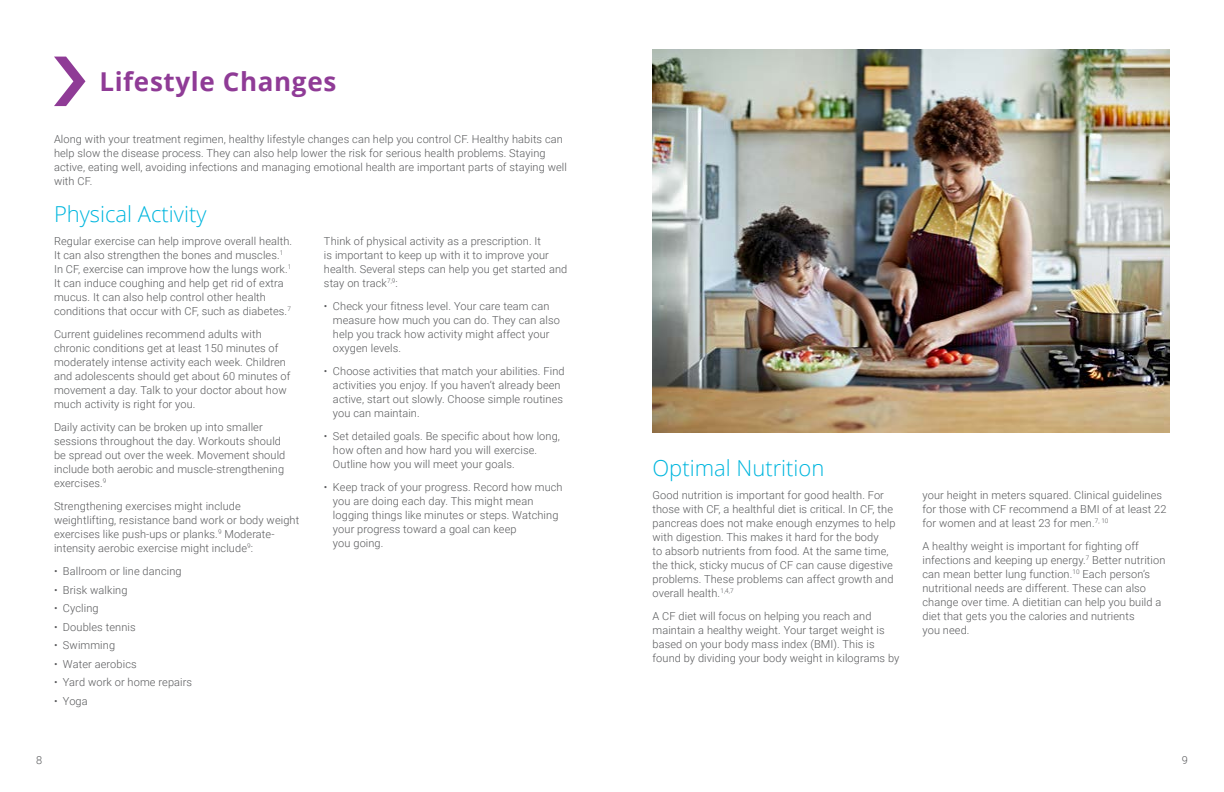
<style>
.page{position:relative;width:1224px;height:792px;background:#fff}
.page>*{position:absolute;margin:0;border:0;box-sizing:border-box;transform-origin:0 0}
.t1{font:700 26px "Open Sans";letter-spacing:.025em;color:#8f3b96}
.t2{font:300 22px "Open Sans";color:#00b6de}
.t3{font:300 11px/14px "Roboto";letter-spacing:.01em;color:#58595b}
</style>
<div class="page">
<svg style="left:54px;top:57px;width:31px;height:49px"></svg>
<img style="left:652px;top:50px;width:518px;height:383px">
<h1 class="t1" style="left:99px;top:63px;width:238px">Lifestyle Changes</h1>
<p class="t3" style="left:54px;top:131px;width:515px">Along with your treatment regimen, healthy lifestyle changes can help you control CF. Healthy habits can help slow the disease process. They can also help lower the risk for serious health problems. Staying active, eating well, avoiding infections and managing emotional health are important parts of staying well with CF.</p>
<h2 class="t2" style="left:54px;top:199px;width:154px">Physical Activity</h2>
<p class="t3" style="left:54px;top:234px;width:240px">Regular exercise can help improve overall health.<br>It can also strengthen the bones and muscles.<sup>1<br></sup>In CF, exercise can improve how the lungs work.<sup>1<br></sup>It can induce coughing and help get rid of extra mucus. It can also help control other health conditions that occur with CF, such as diabetes.<sup>7</sup></p>
<p class="t3" style="left:54px;top:327px;width:238px">Current guidelines recommend adults with chronic conditions get at least 150 minutes of moderately intense activity each week. Children and adolescents should get about 60 minutes of movement a day. Talk to your doctor about how much activity is right for you.</p>
<p class="t3" style="left:54px;top:420px;width:233px">Daily activity can be broken up into smaller sessions throughout the day. Workouts should be spread out over the week. Movement should include both aerobic and muscle-strengthening exercises.<sup>9</sup></p>
<p class="t3" style="left:54px;top:499px;width:247px">Strengthening exercises might include weightlifting, resistance band work or body weight exercises like push-ups or planks.<sup>9</sup> Moderate&shy;intensity aerobic exercise might include<sup>9</sup>:</p>
<p class="t3" style="left:54px;top:564px;width:129px">• Ballroom or line dancing</p>
<p class="t3" style="left:54px;top:582px;width:75px">• Brisk walking</p>
<p class="t3" style="left:54px;top:601px;width:46px">• Cycling</p>
<p class="t3" style="left:54px;top:619px;width:83px">• Doubles tennis</p>
<p class="t3" style="left:54px;top:638px;width:63px">• Swimming</p>
<p class="t3" style="left:54px;top:656px;width:84px">• Water aerobics</p>
<p class="t3" style="left:54px;top:675px;width:140px">• Yard work or home repairs</p>
<p class="t3" style="left:54px;top:693px;width:35px">• Yoga</p>
<p class="t3" style="left:324px;top:234px;width:245px">Think of physical activity as a prescription. It<br>is important to keep up with it to improve your health. Several steps can help you get started and stay on track<sup>7,9</sup>:</p>
<p class="t3" style="left:333px;top:299px;width:228px;text-indent:-9px">• Check your fitness level. Your care team can measure how much you can do. They can also help you track how activity might affect your oxygen levels.</p>
<p class="t3" style="left:333px;top:364px;width:233px;text-indent:-9px">• Choose activities that match your abilities. Find activities you enjoy. If you haven’t already been active, start out slowly. Choose simple routines you can maintain.</p>
<p class="t3" style="left:333px;top:429px;width:229px;text-indent:-9px">• Set detailed goals. Be specific about how long, how often and how hard you will exercise.<br>Outline how you will meet your goals.</p>
<p class="t3" style="left:333px;top:480px;width:231px;text-indent:-9px">• Keep track of your progress. Record how much you are doing each day. This might mean logging things like minutes or steps. Watching your progress toward a goal can keep<br>you going.</p>
<h2 class="t2" style="left:652px;top:453px;width:173px">Optimal Nutrition</h2>
<p class="t3" style="left:652px;top:488px;width:245px">Good nutrition is important for good health. For those with CF, a healthful diet is critical. In CF, the pancreas does not make enough enzymes to help with digestion. This makes it hard for the body<br>to absorb nutrients from food. At the same time, the thick, sticky mucus of CF can cause digestive problems. These problems can affect growth and overall health.<sup>1,4,7</sup></p>
<p class="t3" style="left:652px;top:609px;width:248px">A CF diet will focus on helping you reach and maintain a healthy weight. Your target weight is based on your body mass index (BMI). This is found by dividing your body weight in kilograms by</p>
<p class="t3" style="left:922px;top:488px;width:246px">your height in meters squared. Clinical guidelines for those with CF recommend a BMI of at least 22 for women and at least 23 for men.<sup>7,</sup> <sup>10</sup></p>
<p class="t3" style="left:922px;top:539px;width:244px">A healthy weight is important for fighting off infections and keeping up energy.<sup>7</sup> Better nutrition can mean better lung function.<sup>10</sup> Each person’s nutritional needs are different. These can also change over time. A dietitian can help you build a diet that gets you the calories and nutrients<br>you need.</p>
<p class="t3" style="left:36px;top:753px;width:8px">8</p>
<p class="t3" style="left:1182px;top:753px;width:8px">9</p>
</div>
